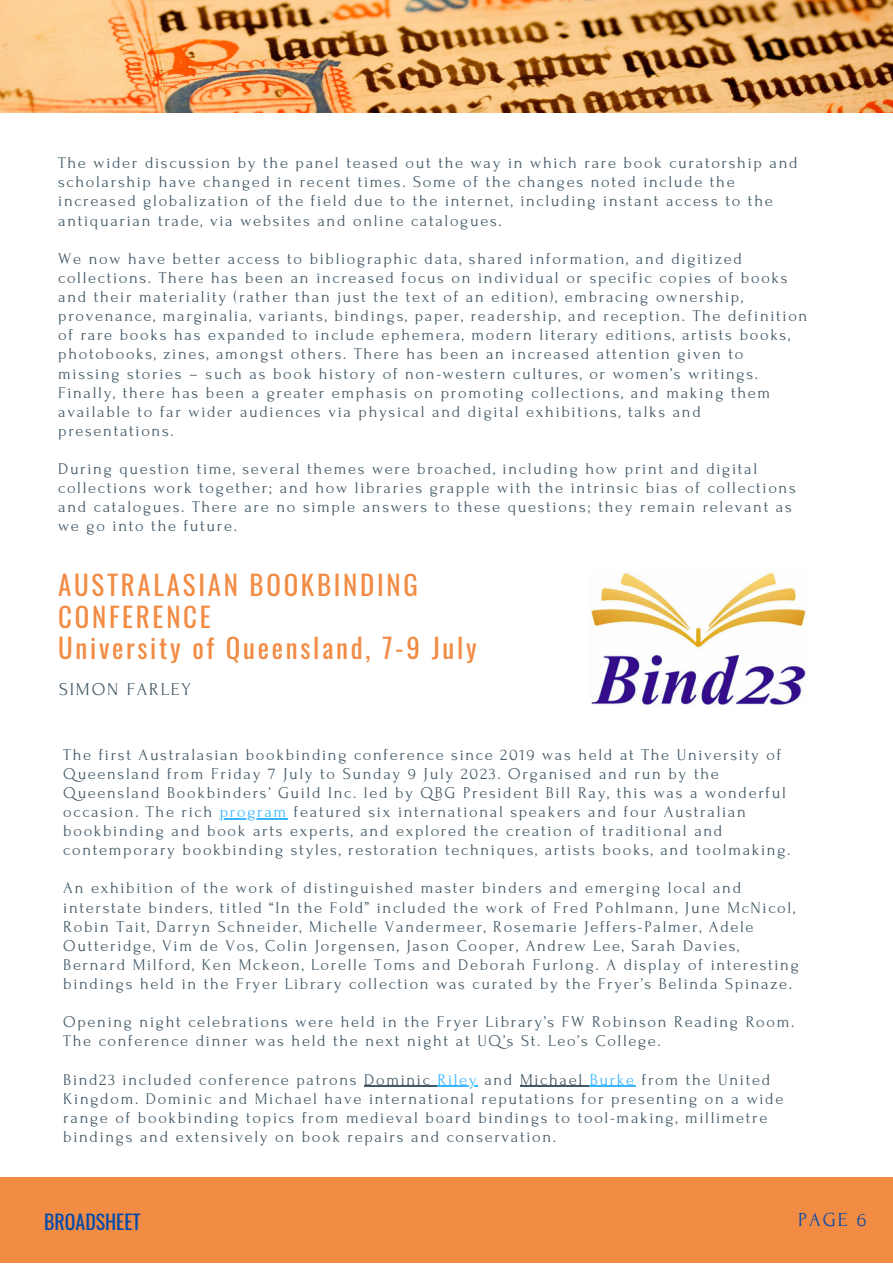
<style>
.page{position:relative;width:893px;height:1264px;background:#fff}
.page>*{position:absolute;margin:0;border:0;box-sizing:border-box;transform-origin:0 0}
.t1{font:27px/31.5px "Oswald";letter-spacing:.1em;color:#f28b43}
.t2{font:19.8px "Oswald";color:#004aad}
.t3{font:19.8px "Forum";color:#004aad}
.t4{font:18px "Forum";letter-spacing:.1em;color:#435967}
.t5{font:16.5px/19px "Forum";letter-spacing:.1em;color:#435967}
.s1{color:#38b6ff}
</style>
<div class="page">
<img style="left:0;top:0;width:892px;height:112px">
<div style="left:0;top:1176px;width:892px;height:86px;background:#f28b43"></div>
<img style="left:591px;top:572px;width:215px;height:133px">
<hr style="left:220px;top:818px;width:68px;height:1px;background:#38b6ff">
<hr style="left:364px;top:1085px;width:73px;height:1px;background:#435967">
<hr style="left:437px;top:1085px;width:41px;height:1px;background:#38b6ff">
<hr style="left:520px;top:1085px;width:69px;height:1px;background:#435967">
<hr style="left:589px;top:1085px;width:46px;height:1px;background:#38b6ff">
<p class="t5" style="left:58px;top:154px;width:740px">The wider discussion by the panel teased out the way in which rare book curatorship and scholarship have changed in recent times. Some of the changes noted include the increased globalization of the field due to the internet, including instant access to the antiquarian trade, via websites and online catalogues.</p>
<p class="t5" style="left:58px;top:249px;width:750px">We now have better access to bibliographic data, shared information, and digitized collections. There has been an increased focus on individual or specific copies of books and their materiality (rather than just the text of an edition), embracing ownership, provenance, marginalia, variants, bindings, paper, readership, and reception. The definition of rare books has expanded to include ephemera, modern literary editions, artists books, photobooks, zines, amongst others. There has been an increased attention given to missing stories – such as book history of non-western cultures, or women’s writings.<br>Finally, there has been a greater emphasis on promoting collections, and making them available to far wider audiences via physical and digital exhibitions, talks and presentations.</p>
<p class="t5" style="left:58px;top:459px;width:739px">During question time, several themes were broached, including how print and digital collections work together; and how libraries grapple with the intrinsic bias of collections and catalogues. There are no simple answers to these questions; they remain relevant as we go into the future.</p>
<p class="t1" style="left:58px;top:568px;width:361px">AUSTRALASIAN BOOKBINDING<br>CONFERENCE</p>
<p class="t1" style="left:58px;top:631px;width:420px">University of Queensland, 7-9 July</p>
<p class="t4" style="left:59px;top:680px;width:133px">SIMON FARLEY</p>
<p class="t5" style="left:63px;top:745px;width:728px">The first Australasian bookbinding conference since 2019 was held at The University of Queensland from Friday 7 July to Sunday 9 July 2023. Organised and run by the Queensland Bookbinders’ Guild Inc. led by QBG President Bill Ray, this was a wonderful occasion. The rich <span class="s1">program</span> featured six international speakers and four Australian bookbinding and book arts experts, and explored the creation of traditional and contemporary bookbinding styles, restoration techniques, artists books, and toolmaking.</p>
<p class="t5" style="left:63px;top:878px;width:737px">An exhibition of the work of distinguished master binders and emerging local and interstate binders, titled “In the Fold” included the work of Fred Pohlmann, June McNicol, Robin Tait, Darryn Schneider, Michelle Vandermeer, Rosemarie Jeffers-Palmer, Adele Outteridge, Vim de Vos, Colin Jorgensen, Jason Cooper, Andrew Lee, Sarah Davies, Bernard Milford, Ken Mckeon, Lorelle Toms and Deborah Furlong. A display of interesting bindings held in the Fryer Library collection was curated by the Fryer’s Belinda Spinaze.</p>
<p class="t5" style="left:63px;top:1012px;width:732px">Opening night celebrations were held in the Fryer Library’s FW Robinson Reading Room.<br>The conference dinner was held the next night at UQ’s St. Leo’s College.</p>
<p class="t5" style="left:63px;top:1070px;width:721px">Bind23 included conference patrons Dominic <span class="s1">Riley</span> and Michael <span class="s1">Burke</span> from the United Kingdom. Dominic and Michael have international reputations for presenting on a wide range of bookbinding topics from medieval board bindings to tool-making, millimetre bindings and extensively on book repairs and conservation.</p>
<p class="t2" style="left:44px;top:1205px;width:98px">BROADSHEET</p>
<p class="t3" style="left:798px;top:1209px;width:70px">PAGE 6</p>
</div>
